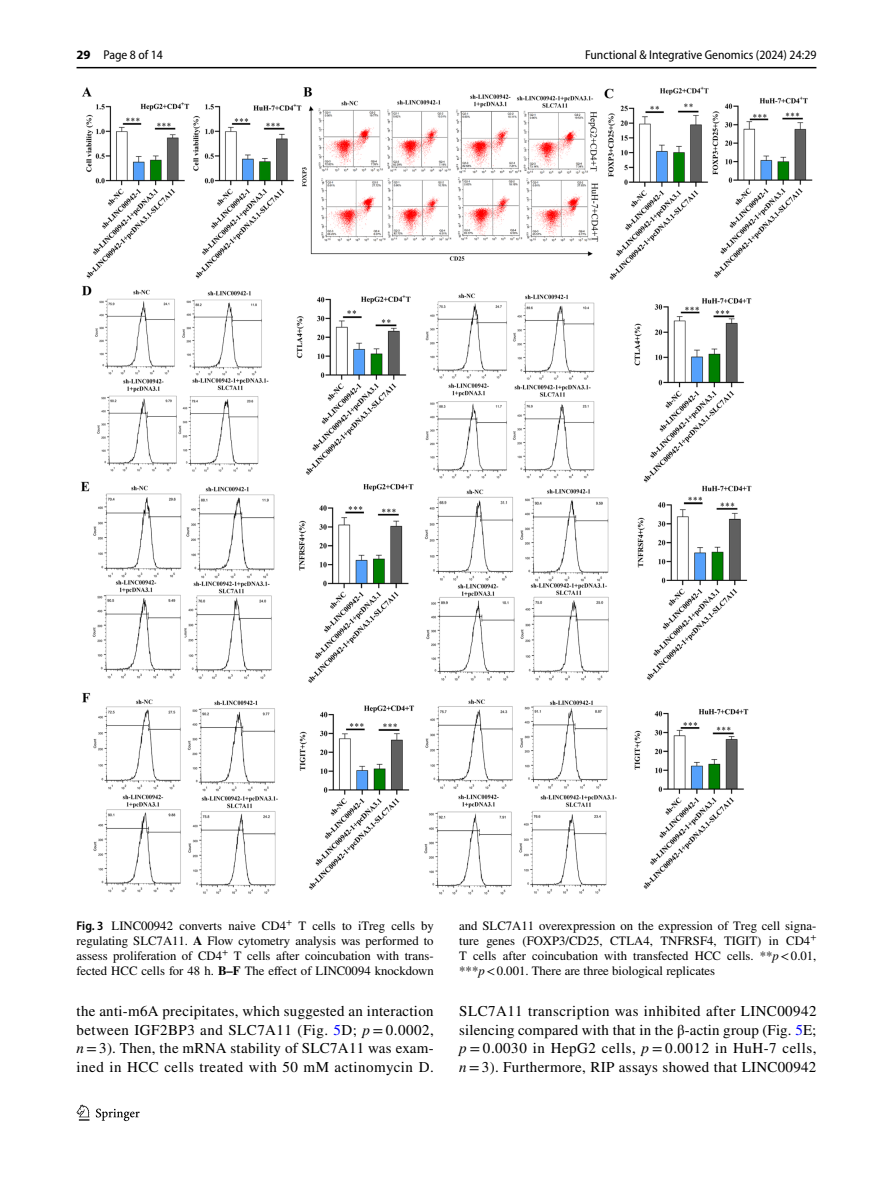
<style>
.page{position:relative;width:893px;height:1187px;background:#fff}
.page>*{position:absolute;margin:0;border:0;box-sizing:border-box;transform-origin:0 0}
.t1{font:15px/18.8px "STIX";letter-spacing:.025em;color:#000;text-align:justify}
.t2{font:12.75px/15px "STIX";color:#000;text-align:justify}
.t3{font:semi-condensed 12.75px "Myriad Pro";color:#000}
.s1{font-weight:700;font-stretch:normal}
.s2{font-family:"Myriad Pro";font-weight:600;font-stretch:semi-condensed}
.s3{font-weight:700}
.s4{font-style:italic}
.s5{color:#00f}
</style>
<div class="page">
<hr style="left:77px;top:67px;width:739px;height:1px;background:#000">
<svg style="left:77px;top:1104px;width:12px;height:16px"></svg>
<svg style="left:96px;top:1108px;width:44px;height:12px"></svg>
<img style="left:81px;top:87px;width:731px;height:807px">
<p class="t3" style="left:77px;top:48px;width:88px"><span class="s1">29</span> Page 8 of 14</p>
<p class="t3" style="left:585px;top:48px;width:233px">Functional &amp; Integrative Genomics (2024) 24:29</p>
<p class="t2" style="left:77px;top:918px;width:359px"><span class="s2">Fig. 3</span> LINC00942 converts naive CD4<sup>+</sup> T cells to iTreg cells by regulating SLC7A11. <span class="s3">A</span> Flow cytometry analysis was performed to assess proliferation of CD4<sup>+</sup> T cells after coincubation with trans&shy;fected HCC cells for 48 h. <span class="s3">B–F</span> The effect of LINC0094 knockdown</p>
<p class="t2" style="left:459px;top:918px;width:359px">and SLC7A11 overexpression on the expression of Treg cell signa&shy;ture genes (FOXP3/CD25, CTLA4, TNFRSF4, TIGIT) in CD4<sup>+ </sup>T cells after coincubation with transfected HCC cells. **<span class="s4">p</span>&lt;0.01, ***<span class="s4">p</span>&lt;0.001. There are three biological replicates</p>
<p class="t1" style="left:77px;top:1002px;width:359px">the anti-m6A precipitates, which suggested an interaction between IGF2BP3 and SLC7A11 (Fig. <span class="s5">5</span>D; <span class="s4">p</span> = 0.0002, <span class="s4">n</span>=3). Then, the mRNA stability of SLC7A11 was exam&shy;ined in HCC cells treated with 50 mM actinomycin D.</p>
<p class="t1" style="left:459px;top:1002px;width:359px">SLC7A11 transcription was inhibited after LINC00942 silencing compared with that in the β-actin group (Fig. <span class="s5">5</span>E; <span class="s4">p</span> = 0.0030 in HepG2 cells, <span class="s4">p</span> = 0.0012 in HuH-7 cells, <span class="s4">n</span>=3). Furthermore, RIP assays showed that LINC00942</p>
</div>
